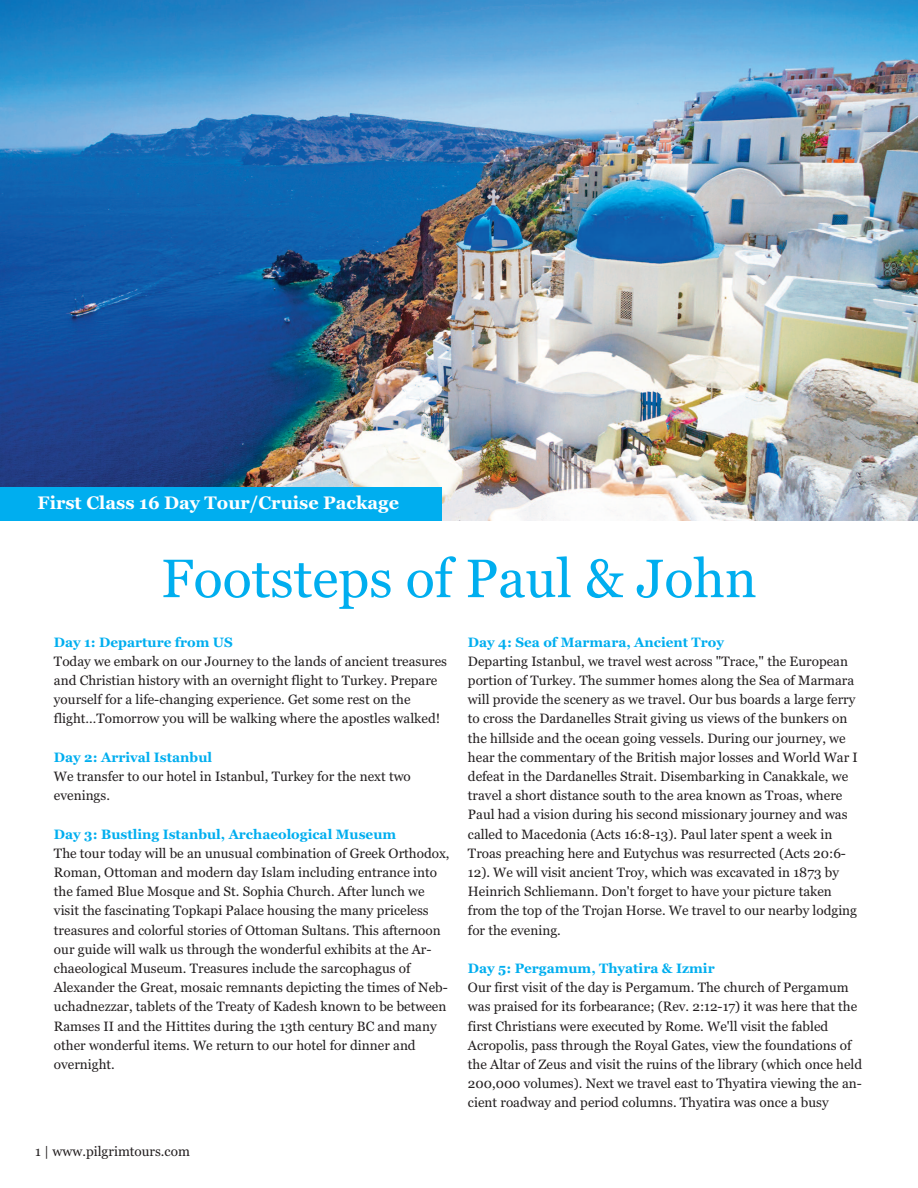
<style>
.page{position:relative;width:918px;height:1188px;background:#fff}
.page>*{position:absolute;margin:0;border:0;box-sizing:border-box;transform-origin:0 0}
.t1{font:54px "Georgia";color:#00aeef}
.t2{font:700 18px "Georgia";color:#fff}
.t3{font:13.5px/19.2px "Georgia";color:#231f20}
.t4{font:700 13.5px "Georgia";color:#00aeef}
</style>
<div class="page">
<img style="left:0;top:0;width:918px;height:521px">
<div style="left:0;top:487px;width:442px;height:34px;background:#00aeef"></div>
<h2 class="t2" style="left:38px;top:493px;width:363px">First Class 16 Day Tour/Cruise Package</h2>
<h1 class="t1" style="left:161px;top:547px;width:597px">Footsteps of Paul &amp; John</h1>
<p class="t4" style="left:54px;top:634px;width:180px">Day 1: Departure from US</p>
<p class="t3" style="left:54px;top:652px;width:395px">Today we embark on our Journey to the lands of ancient treasures and Christian history with an overnight flight to Turkey. Prepare yourself for a life-changing experience. Get some rest on the flight…Tomorrow you will be walking where the apostles walked!</p>
<p class="t4" style="left:54px;top:749px;width:160px">Day 2: Arrival Istanbul</p>
<p class="t3" style="left:54px;top:767px;width:358px">We transfer to our hotel in Istanbul, Turkey for the next two evenings.</p>
<p class="t4" style="left:54px;top:826px;width:344px">Day 3: Bustling Istanbul, Archaeological Museum</p>
<p class="t3" style="left:54px;top:844px;width:397px">The tour today will be an unusual combination of Greek Orthodox, Roman, Ottoman and modern day Islam including entrance into the famed Blue Mosque and St. Sophia Church. After lunch we visit the fascinating Topkapi Palace housing the many priceless treasures and colorful stories of Ottoman Sultans. This afternoon our guide will walk us through the wonderful exhibits at the Ar&shy;chaeological Museum. Treasures include the sarcophagus of Alexander the Great, mosaic remnants depicting the times of Neb&shy;uchadnezzar, tablets of the Treaty of Kadesh known to be between Ramses II and the Hittites during the 13th century BC and many other wonderful items. We return to our hotel for dinner and overnight.</p>
<p class="t3" style="left:35px;top:1142px;width:156px">1 | www.pilgrimtours.com</p>
<p class="t4" style="left:468px;top:634px;width:258px">Day 4: Sea of Marmara, Ancient Troy</p>
<p class="t3" style="left:468px;top:652px;width:391px">Departing Istanbul, we travel west across "Trace," the European portion of Turkey. The summer homes along the Sea of Marmara will provide the scenery as we travel. Our bus boards a large ferry to cross the Dardanelles Strait giving us views of the bunkers on the hillside and the ocean going vessels. During our journey, we hear the commentary of the British major losses and World War I defeat in the Dardanelles Strait. Disembarking in Canakkale, we travel a short distance south to the area known as Troas, where Paul had a vision during his second missionary journey and was called to Macedonia (Acts 16:8-13). Paul later spent a week in Troas preaching here and Eutychus was resurrected (Acts 20:6- 12). We will visit ancient Troy, which was excavated in 1873 by Heinrich Schliemann. Don't forget to have your picture taken from the top of the Trojan Horse. We travel to our nearby lodging for the evening.</p>
<p class="t4" style="left:468px;top:960px;width:248px">Day 5: Pergamum, Thyatira &amp; Izmir</p>
<p class="t3" style="left:468px;top:978px;width:396px">Our first visit of the day is Pergamum. The church of Pergamum was praised for its forbearance; (Rev. 2:12-17) it was here that the first Christians were executed by Rome. We'll visit the fabled Acropolis, pass through the Royal Gates, view the foundations of the Altar of Zeus and visit the ruins of the library (which once held 200,000 volumes). Next we travel east to Thyatira viewing the an&shy;cient roadway and period columns. Thyatira was once a busy</p>
</div>
